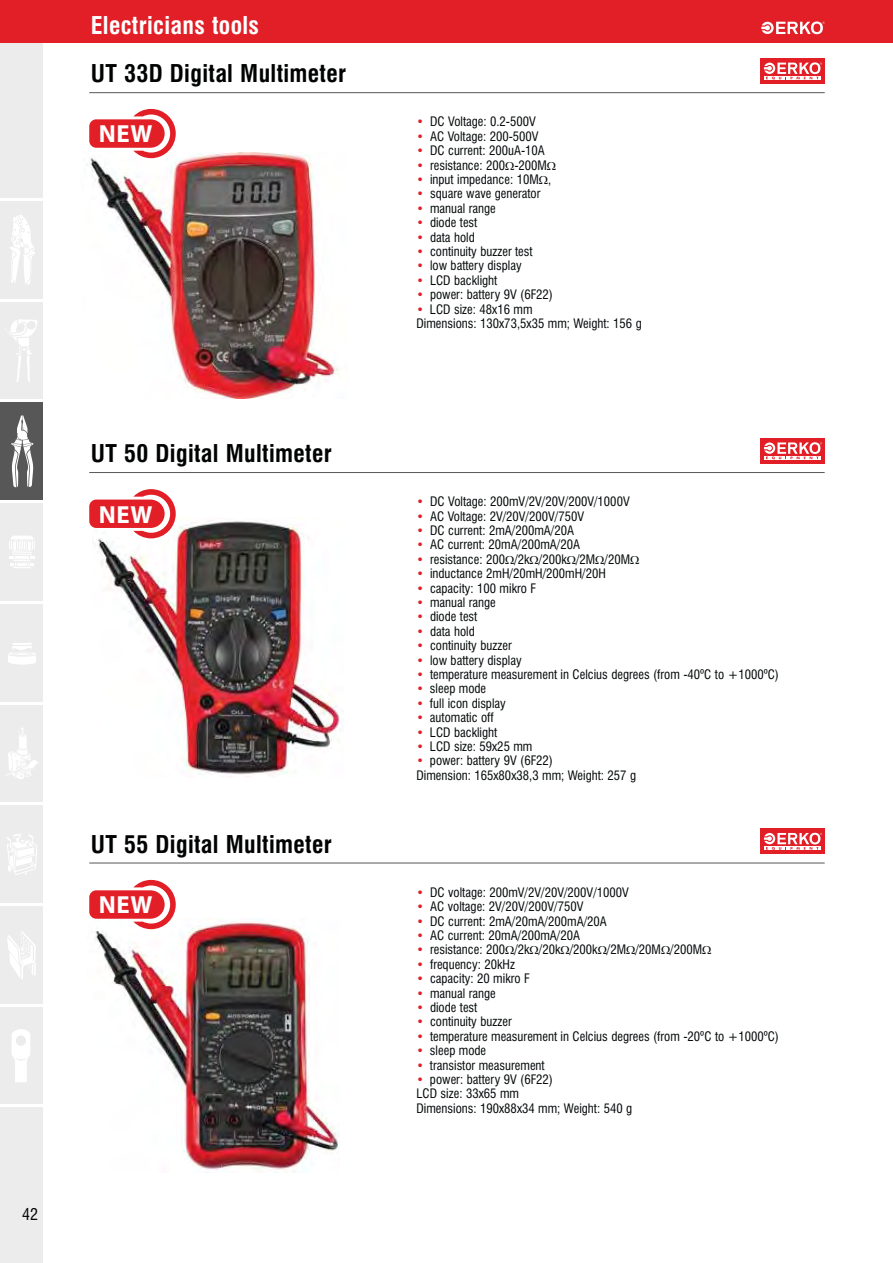
<style>
.page{position:relative;width:893px;height:1263px;background:#fff}
.page>*{position:absolute;margin:0;border:0;box-sizing:border-box;transform-origin:0 0}
.t1{font:700 24.75px "Myriad Pro";letter-spacing:.025em;color:#fff}
.t2{font:700 22.5px "Swis 721 Cn PL";letter-spacing:.015em;color:#010202}
.t3{font:700 22.5px "Swis 721 Cn PL";letter-spacing:.015em;color:#fff}
.t4{font:15px "Swis 721 Cn PL";color:#010202}
.t5{font:12px/14.4px "Swis 721 Cn PL";color:#040809}
.s1{color:#e21e26}
.s2{font-family:"Myriad Pro"}
</style>
<div class="page">
<div style="left:0;top:0;width:43px;height:1263px;background:#edecec"></div>
<div style="left:0;top:0;width:893px;height:43px;background:#e21e26"></div>
<svg style="left:761px;top:21px;width:64px;height:13px"></svg>
<svg style="left:10px;top:215px;width:25px;height:69px"></svg>
<svg style="left:9px;top:536px;width:26px;height:32px"></svg>
<svg style="left:7px;top:834px;width:30px;height:41px"></svg>
<svg style="left:7px;top:931px;width:29px;height:48px"></svg>
<svg style="left:12px;top:1029px;width:18px;height:53px"></svg>
<svg style="left:8px;top:643px;width:28px;height:22px"></svg>
<svg style="left:8px;top:319px;width:29px;height:63px"></svg>
<svg style="left:5px;top:728px;width:33px;height:51px"></svg>
<hr style="left:0;top:299px;width:43px;height:3px;background:#fff">
<hr style="left:0;top:399px;width:43px;height:3px;background:#fff">
<hr style="left:0;top:500px;width:43px;height:3px;background:#fff">
<hr style="left:0;top:601px;width:43px;height:3px;background:#fff">
<hr style="left:0;top:702px;width:43px;height:2px;background:#fff">
<hr style="left:0;top:802px;width:43px;height:3px;background:#fff">
<hr style="left:0;top:903px;width:43px;height:3px;background:#fff">
<hr style="left:0;top:1004px;width:43px;height:3px;background:#fff">
<hr style="left:0;top:198px;width:43px;height:3px;background:#fff">
<hr style="left:0;top:1104px;width:43px;height:3px;background:#fff">
<hr style="left:89px;top:92px;width:736px;height:1px;background:#575757">
<img style="left:86px;top:152px;width:253px;height:246px">
<div style="left:760px;top:58px;width:65px;height:26px;background:#e21e26"></div>
<svg style="left:764px;top:62px;width:58px;height:18px"></svg>
<hr style="left:89px;top:472px;width:736px;height:1px;background:#575757">
<img style="left:95px;top:518px;width:248px;height:259px">
<div style="left:760px;top:438px;width:65px;height:26px;background:#e21e26"></div>
<svg style="left:764px;top:459px;width:56px;height:1px"></svg>
<svg style="left:764px;top:442px;width:58px;height:17px"></svg>
<hr style="left:89px;top:863px;width:736px;height:1px;background:#575757">
<img style="left:95px;top:918px;width:245px;height:255px">
<div style="left:760px;top:829px;width:65px;height:25px;background:#e21e26"></div>
<svg style="left:764px;top:833px;width:58px;height:17px"></svg>
<div style="left:0;top:402px;width:43px;height:98px;background:#575757"></div>
<svg style="left:11px;top:416px;width:22px;height:71px"></svg>
<svg style="left:89px;top:109px;width:87px;height:49px"></svg>
<svg style="left:89px;top:489px;width:87px;height:49px"></svg>
<svg style="left:89px;top:880px;width:87px;height:49px"></svg>
<h2 class="t3" style="left:91px;top:16px;width:170px">Electricians tools</h2>
<h2 class="t2" style="left:91px;top:64px;width:257px">UT 33D Digital Multimeter</h2>
<h1 class="t1" style="left:99px;top:119px;width:55px">NEW</h1>
<h2 class="t2" style="left:91px;top:444px;width:243px">UT 50 Digital Multimeter</h2>
<h1 class="t1" style="left:99px;top:500px;width:55px">NEW</h1>
<h2 class="t2" style="left:91px;top:835px;width:243px">UT 55 Digital Multimeter</h2>
<h1 class="t1" style="left:99px;top:890px;width:55px">NEW</h1>
<p class="t4" style="left:22px;top:1208px;width:17px">42</p>
<p class="t5" style="left:417px;top:115px;width:121px"><span class="s1">•</span> DC Voltage: 0.2-500V</p>
<p class="t5" style="left:417px;top:130px;width:124px"><span class="s1">•</span> AC Voltage: 200-500V</p>
<p class="t5" style="left:416px;top:144px;width:130px"><span class="s1">•</span> DC current: 200uA-10A</p>
<p class="t5" style="left:416px;top:159px;width:132px"><span class="s1">•</span> resistance: 200 -200M</p>
<p class="t5" style="left:416px;top:173px;width:136px"><span class="s1">•</span> input impedance: 10M ,</p>
<p class="t5" style="left:416px;top:187px;width:125px"><span class="s1">•</span> square wave generator</p>
<p class="t5" style="left:416px;top:202px;width:81px"><span class="s1">•</span> manual range</p>
<p class="t5" style="left:416px;top:216px;width:62px"><span class="s1">•</span> diode test</p>
<p class="t5" style="left:416px;top:231px;width:60px"><span class="s1">•</span> data hold</p>
<p class="t5" style="left:416px;top:245px;width:118px"><span class="s1">•</span> continuity buzzer test</p>
<p class="t5" style="left:416px;top:259px;width:107px"><span class="s1">•</span> low battery display</p>
<p class="t5" style="left:416px;top:274px;width:82px"><span class="s1">•</span> LCD backlight</p>
<p class="t5" style="left:416px;top:288px;width:138px"><span class="s1">•</span> power: battery 9V (6F22)</p>
<p class="t5" style="left:416px;top:303px;width:227px"><span class="s1">•</span> LCD size: 48x16 mm<br>Dimensions: 130x73,5x35 mm; Weight: 156 g</p>
<p class="t5" style="left:417px;top:495px;width:215px"><span class="s1">•</span> DC Voltage: 200mV/2V/20V/200V/1000V</p>
<p class="t5" style="left:417px;top:510px;width:169px"><span class="s1">•</span> AC Voltage: 2V/20V/200V/750V</p>
<p class="t5" style="left:416px;top:524px;width:159px"><span class="s1">•</span> DC current: 2mA/200mA/20A</p>
<p class="t5" style="left:416px;top:539px;width:165px"><span class="s1">•</span> AC current: 20mA/200mA/20A</p>
<p class="t5" style="left:416px;top:553px;width:215px"><span class="s1">•</span> resistance: 200 /2k /200k /2M /20M</p>
<p class="t5" style="left:416px;top:567px;width:191px"><span class="s1">•</span> inductance 2mH/20mH/200mH/20H</p>
<p class="t5" style="left:416px;top:582px;width:121px"><span class="s1">•</span> capacity: 100 mikro F</p>
<p class="t5" style="left:416px;top:596px;width:81px"><span class="s1">•</span> manual range</p>
<p class="t5" style="left:416px;top:610px;width:62px"><span class="s1">•</span> diode test</p>
<p class="t5" style="left:416px;top:625px;width:60px"><span class="s1">•</span> data hold</p>
<p class="t5" style="left:416px;top:639px;width:97px"><span class="s1">•</span> continuity buzzer</p>
<p class="t5" style="left:416px;top:654px;width:107px"><span class="s1">•</span> low battery display</p>
<p class="t5" style="left:416px;top:668px;width:364px"><span class="s1">•</span> temperature measurement in Celcius degrees (from -40<span class="s2">0</span>C to +1000<span class="s2">0</span>C)</p>
<p class="t5" style="left:416px;top:682px;width:71px"><span class="s1">•</span> sleep mode</p>
<p class="t5" style="left:416px;top:697px;width:91px"><span class="s1">•</span> full icon display</p>
<p class="t5" style="left:416px;top:711px;width:79px"><span class="s1">•</span> automatic off</p>
<p class="t5" style="left:416px;top:726px;width:82px"><span class="s1">•</span> LCD backlight</p>
<p class="t5" style="left:416px;top:740px;width:118px"><span class="s1">•</span> LCD size: 59x25 mm</p>
<p class="t5" style="left:416px;top:754px;width:221px"><span class="s1">•</span> power: battery 9V (6F22)<br>Dimension: 165x80x38,3 mm; Weight: 257 g</p>
<p class="t5" style="left:417px;top:886px;width:214px"><span class="s1">•</span> DC voltage: 200mV/2V/20V/200V/1000V</p>
<p class="t5" style="left:417px;top:900px;width:168px"><span class="s1">•</span> AC voltage: 2V/20V/200V/750V</p>
<p class="t5" style="left:416px;top:915px;width:192px"><span class="s1">•</span> DC current: 2mA/20mA/200mA/20A</p>
<p class="t5" style="left:416px;top:929px;width:165px"><span class="s1">•</span> AC current: 20mA/200mA/20A</p>
<p class="t5" style="left:416px;top:943px;width:287px"><span class="s1">•</span> resistance: 200 /2k /20k /200k /2M /20M /200M</p>
<p class="t5" style="left:416px;top:958px;width:100px"><span class="s1">•</span> frequency: 20kHz</p>
<p class="t5" style="left:416px;top:972px;width:115px"><span class="s1">•</span> capacity: 20 mikro F</p>
<p class="t5" style="left:416px;top:987px;width:81px"><span class="s1">•</span> manual range</p>
<p class="t5" style="left:416px;top:1001px;width:62px"><span class="s1">•</span> diode test</p>
<p class="t5" style="left:416px;top:1015px;width:97px"><span class="s1">•</span> continuity buzzer</p>
<p class="t5" style="left:416px;top:1030px;width:364px"><span class="s1">•</span> temperature measurement in Celcius degrees (from -20<span class="s2">0</span>C to +1000<span class="s2">0</span>C)</p>
<p class="t5" style="left:416px;top:1044px;width:71px"><span class="s1">•</span> sleep mode</p>
<p class="t5" style="left:416px;top:1059px;width:130px"><span class="s1">•</span> transistor measurement</p>
<p class="t5" style="left:416px;top:1073px;width:217px"><span class="s1">•</span> power: battery 9V (6F22)<br>LCD size: 33x65 mm<br>Dimensions: 190x88x34 mm; Weight: 540 g</p>
</div>
